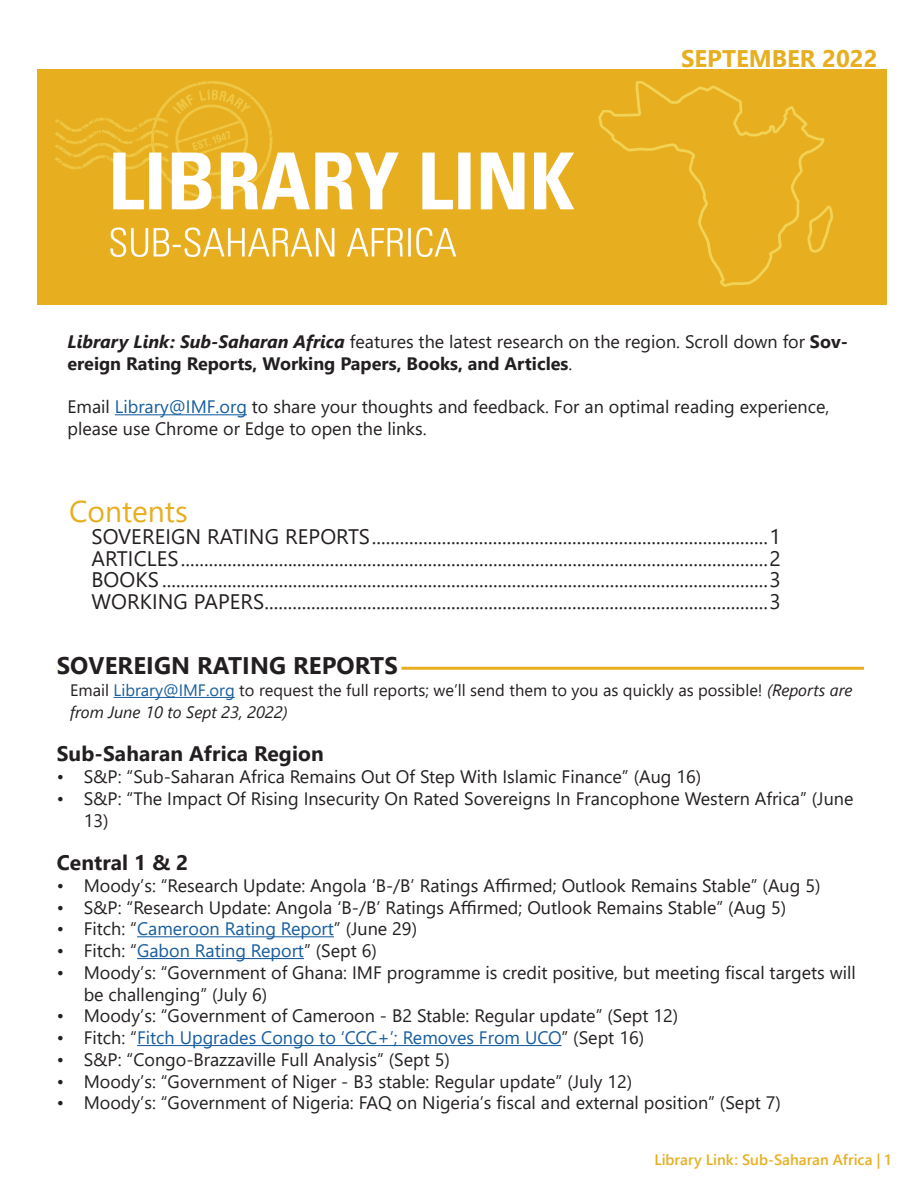
<style>
.page{position:relative;width:918px;height:1188px;background:#fff}
.page>*{position:absolute;margin:0;border:0;box-sizing:border-box;transform-origin:0 0}
.Title__blue__bold_12{font:30px "Segoe UI";color:#e7ae1f}
.Section_header_with{font:700 24px "Segoe UI";letter-spacing:.005em;color:#231f20}
.Date{font:700 24px "Segoe UI";color:#e7ae1f}
.t1{font:21px "Segoe UI";letter-spacing:.005em;color:#231f20}
.Section_header_no_li{font:700 21px "Segoe UI";letter-spacing:.005em;color:#231f20}
.t2{font:18px/21.8px "Segoe UI";color:#231f20}
.t3{font:700 18px/21.8px "Segoe UI";color:#231f20}
.t4{font:18px "Segoe UI";color:#175d9e}
.Abstract__basic_11pt{font:16.5px/21.8px "Segoe UI";color:#231f20}
.t5{font:600 15px "Segoe UI";color:#e7ae1f}
.s1{font-style:italic}
.s2{font-weight:400}
.s3{color:#175d9e}
.s4{color:#231f20}
</style>
<div class="page">
<hr style="left:57px;top:667px;width:807px;height:3px;background:#e7ae1f">
<div style="left:57px;top:665px;width:345px;height:9px;background:#fff"></div>
<hr style="left:114px;top:697px;width:121px;height:1px;background:#175d9e">
<hr style="left:137px;top:936px;width:197px;height:1px;background:#175d9e">
<hr style="left:137px;top:958px;width:167px;height:1px;background:#175d9e">
<hr style="left:137px;top:1045px;width:425px;height:1px;background:#175d9e">
<img style="left:38px;top:69px;width:849px;height:235px">
<hr style="left:115px;top:414px;width:132px;height:1px;background:#175d9e">
<p class="Date" style="left:681px;top:36px;width:198px">SEPTEMBER 2022</p>
<p class="t3" style="left:68px;top:329px;width:782px"><span class="s1">Library Link: Sub-Saharan Africa</span> <span class="s2">features the latest research on the region. Scroll down for</span> Sov&shy;ereign Rating Reports, Working Papers, Books, and Articles<span class="s2">.</span></p>
<p class="t2" style="left:68px;top:394px;width:763px">Email <span class="s3">Library@IMF.org</span> to share your thoughts and feedback. For an optimal reading experience, please use Chrome or Edge to open the links.</p>
<p class="Title__blue__bold_12" style="left:69px;top:483px;width:120px">Contents</p>
<p class="t1" style="left:92px;top:516px;width:691px">SOVEREIGN RATING REPORTS.....................................................................................1</p>
<p class="t1" style="left:92px;top:538px;width:691px">ARTICLES..............................................................................................................................2</p>
<p class="t1" style="left:92px;top:560px;width:691px">BOOKS ..................................................................................................................................3</p>
<p class="t1" style="left:92px;top:582px;width:691px">WORKING PAPERS............................................................................................................3</p>
<p class="Section_header_with" style="left:57px;top:643px;width:343px">SOVEREIGN RATING REPORTS</p>
<p class="Abstract__basic_11pt" style="left:70px;top:678px;width:784px">Email <span class="s3">Library@IMF.org</span> to request the full reports; we’ll send them to you as quickly as possible! <span class="s1">(Reports are from June 10 to Sept 23, 2022)</span></p>
<p class="Section_header_no_li" style="left:57px;top:734px;width:269px">Sub-Saharan Africa Region</p>
<p class="t2" style="left:57px;top:764px;width:646px">• S&amp;P: “Sub-Saharan Africa Remains Out Of Step With Islamic Finance” (Aug 16)</p>
<p class="t2" style="left:84px;top:786px;width:771px;text-indent:-27px">• S&amp;P: “The Impact Of Rising Insecurity On Rated Sovereigns In Francophone Western Africa” (June<br>13)</p>
<p class="Section_header_no_li" style="left:57px;top:843px;width:133px">Central 1 &amp; 2</p>
<p class="t2" style="left:57px;top:873px;width:765px">• Moody’s: “Research Update: Angola ‘B-/B’ Ratings Affirmed; Outlook Remains Stable” (Aug 5)</p>
<p class="t2" style="left:57px;top:895px;width:731px">• S&amp;P: “Research Update: Angola ‘B-/B’ Ratings Affirmed; Outlook Remains Stable” (Aug 5)</p>
<p class="t4" style="left:57px;top:912px;width:362px"><span class="s4">• Fitch: “</span>Cameroon Rating Report<span class="s4">” (June 29)</span></p>
<p class="t4" style="left:57px;top:934px;width:322px"><span class="s4">• Fitch: “</span>Gabon Rating Report<span class="s4">” (Sept 6)</span></p>
<p class="t2" style="left:84px;top:960px;width:774px;text-indent:-27px">• Moody’s: “Government of Ghana: IMF programme is credit positive, but meeting fiscal targets will be challenging” (July 6)</p>
<p class="t2" style="left:57px;top:1003px;width:623px">• Moody’s: “Government of Cameroon - B2 Stable: Regular update” (Sept 12)</p>
<p class="t4" style="left:57px;top:1021px;width:589px"><span class="s4">• Fitch: “</span>Fitch Upgrades Congo to ‘CCC+’; Removes From UCO<span class="s4">” (Sept 16)</span></p>
<p class="t2" style="left:57px;top:1047px;width:395px">• S&amp;P: “Congo-Brazzaville Full Analysis” (Sept 5)</p>
<p class="t2" style="left:57px;top:1069px;width:577px">• Moody’s: “Government of Niger - B3 stable: Regular update” (July 12)</p>
<p class="t2" style="left:57px;top:1090px;width:726px">• Moody’s: “Government of Nigeria: FAQ on Nigeria’s fiscal and external position” (Sept 7)</p>
<p class="t5" style="left:654px;top:1146px;width:238px">Library Link: Sub-Saharan Africa | 1</p>
</div>
